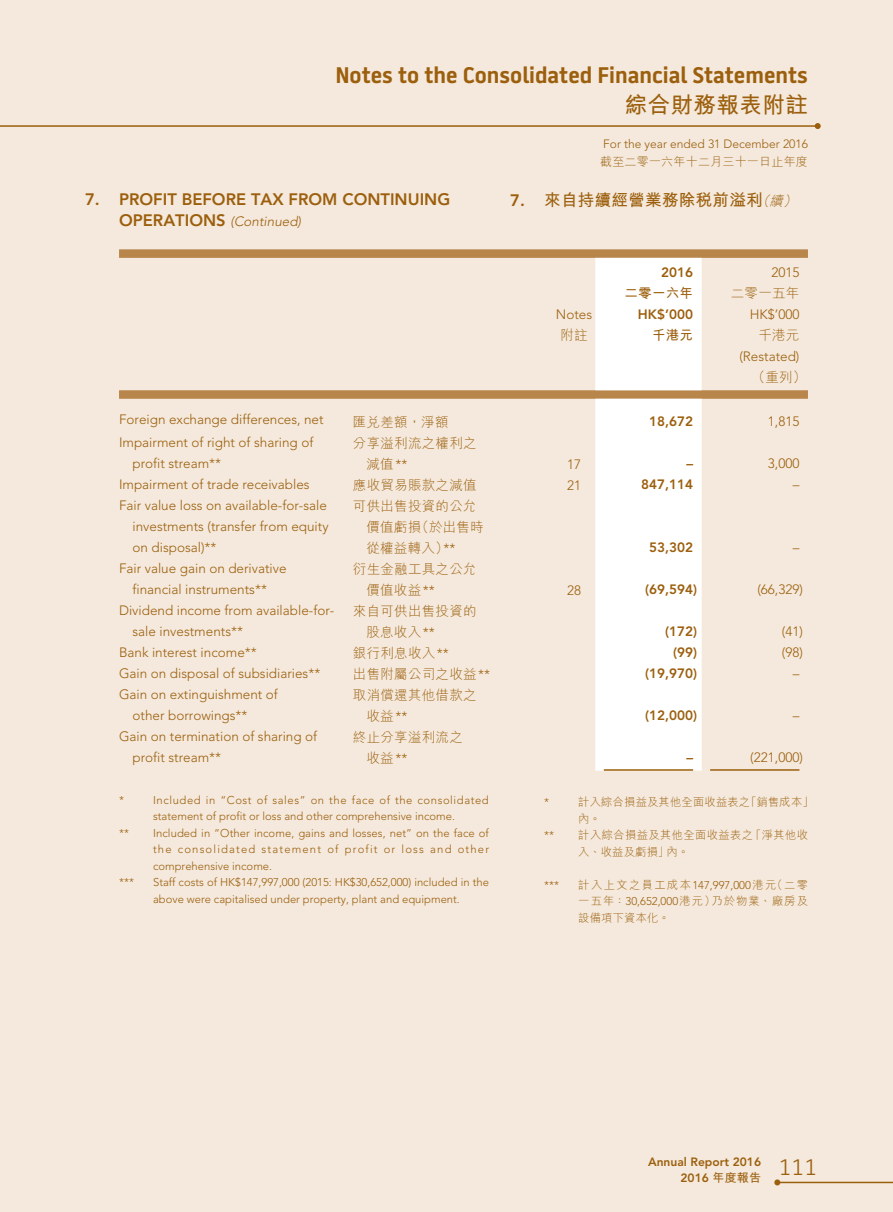
<style>
.page{position:relative;width:893px;height:1212px;background:#f4e9dc}
.page>*{position:absolute;margin:0;border:0;box-sizing:border-box;transform-origin:0 0}
.t1{font:700 22.5px "Battersea";color:#9c5f0d}
.t2{font:700 22.5px "M Hei HK";letter-spacing:.02em;color:#9c5f0d}
.t3{font:300 22.5px "Battersea";color:#9c5f0d}
._01_H1_E{font:800 16.5px "Avenir LT Std";color:#9c5f0d}
._001_H1_C{font:700 16.5px "M Hei HK";letter-spacing:.02em;color:#9c5f0d}
._50_Table_txt{font:300 13.5px "Avenir LT Std";color:#9c5f0d}
._000_txt_C{font:300 13.5px "M Hei HK";letter-spacing:.02em;color:#9c5f0d}
._50_Table_txt-2{font:800 13.5px "Avenir LT Std";color:#9c5f0d}
._01_H1_E-2{font:italic 300 13.5px "Avenir LT Std";color:#9c5f0d}
._000_txt_C-2{font:300 13.5px "Avenir LT Std";color:#9c5f0d}
._000_txt_C-3{font:700 13.5px "M Hei HK";letter-spacing:.02em;color:#9c5f0d}
.t4{font:300 12px "Avenir LT Std";color:#9c5f0d}
.t5{font:800 12px/16.2px "Avenir LT Std";color:#9c5f0d;text-align:right}
.t6{font:300 12px "M Hei HK";letter-spacing:.02em;color:#9c5f0d}
._06_Notes_E{font:300 11.25px/16.5px "Avenir LT Std";color:#9c5f0d}
._06_Notes_E-2{font:300 11.25px/16.5px "M Hei HK";letter-spacing:.04em;color:#9c5f0d}
._06_Notes_E-3{font:300 11.25px/16.5px "M Hei HK";letter-spacing:.02em;color:#9c5f0d}
.s1{font-weight:800;font-style:normal;font-size:16.5px}
.s2{font-family:"Avenir LT Std";font-weight:800}
.s3{font-weight:300;font-style:italic;font-size:13.5px}
.s4{font-family:"Avenir LT Std"}
.s5{font-family:"M Hei HK";font-weight:700}
</style>
<div class="page">
<hr style="left:0;top:125px;width:818px;height:2px;background:#9c5f0d">
<svg style="left:815px;top:123px;width:6px;height:6px"></svg>
<hr style="left:777px;top:1182px;width:116px;height:1px;background:#9c5f0d">
<svg style="left:774px;top:1179px;width:6px;height:6px"></svg>
<svg style="left:119px;top:249px;width:689px;height:150px"></svg>
<div style="left:595px;top:258px;width:107px;height:513px;background:#fff"></div>
<hr style="left:604px;top:769px;width:89px;height:2px;background:#9c5f0d">
<hr style="left:710px;top:769px;width:89px;height:2px;background:#9c5f0d">
<h1 class="t1" style="left:335px;top:61px;width:474px">Notes to the Consolidated Financial Statements</h1>
<h1 class="t2" style="left:625px;top:88px;width:185px">綜合財務報表附註</h1>
<p class="_01_H1_E" style="left:85px;top:190px;width:367px">7. PROFIT BEFORE TAX FROM CONTINUING</p>
<p class="_01_H1_E-2" style="left:119px;top:213px;width:184px"><span class="s1">OPERATIONS</span> (Continued)</p>
<p class="t4" style="left:603px;top:137px;width:206px">For the year ended 31 December 2016</p>
<p class="t6" style="left:600px;top:156px;width:209px">截至二零一六年十二月三十一日止年度</p>
<p class="_001_H1_C" style="left:510px;top:188px;width:291px"><span class="s2">7.</span> 來自持續經營業務除稅前溢利<span class="s3">（續）</span></p>
<p class="_50_Table_txt-2" style="left:661px;top:264px;width:33px">2016</p>
<p class="_50_Table_txt" style="left:771px;top:264px;width:30px">2015</p>
<p class="_000_txt_C-3" style="left:624px;top:283px;width:70px">二零一六年</p>
<p class="_000_txt_C" style="left:731px;top:286px;width:70px">二零一五年</p>
<p class="_000_txt_C-2" style="left:556px;top:307px;width:38px">Notes</p>
<p class="_50_Table_txt-2" style="left:638px;top:306px;width:57px">HK$’000</p>
<p class="_50_Table_txt" style="left:750px;top:306px;width:51px">HK$’000</p>
<p class="_000_txt_C" style="left:560px;top:328px;width:29px">附註</p>
<p class="_000_txt_C-3" style="left:652px;top:325px;width:43px">千港元</p>
<p class="_000_txt_C" style="left:758px;top:328px;width:43px">千港元</p>
<p class="_50_Table_txt" style="left:739px;top:348px;width:62px">(Restated)</p>
<p class="_000_txt_C" style="left:752px;top:370px;width:56px">（重列）</p>
<p class="_50_Table_txt" style="left:119px;top:412px;width:206px">Foreign exchange differences, net</p>
<p class="_000_txt_C" style="left:353px;top:415px;width:97px">匯兌差額，淨額</p>
<p class="_50_Table_txt-2" style="left:649px;top:413px;width:45px">18,672</p>
<p class="_50_Table_txt" style="left:768px;top:413px;width:33px">1,815</p>
<p class="_50_Table_txt" style="left:119px;top:434px;width:196px">Impairment of right of sharing of</p>
<p class="_50_Table_txt" style="left:133px;top:455px;width:90px">profit stream**</p>
<p class="_000_txt_C" style="left:353px;top:436px;width:125px">分享溢利流之權利之</p>
<p class="_000_txt_C" style="left:366px;top:457px;width:42px">減值<span class="s4">**</span></p>
<p class="_000_txt_C-2" style="left:567px;top:456px;width:16px">17</p>
<p class="_50_Table_txt-2" style="left:686px;top:455px;width:8px">–</p>
<p class="_50_Table_txt" style="left:768px;top:455px;width:33px">3,000</p>
<p class="_50_Table_txt" style="left:119px;top:476px;width:192px">Impairment of trade receivables</p>
<p class="_000_txt_C" style="left:353px;top:478px;width:125px">應收貿易賬款之減值</p>
<p class="_000_txt_C-2" style="left:567px;top:477px;width:16px">21</p>
<p class="_50_Table_txt-2" style="left:641px;top:476px;width:53px">847,114</p>
<p class="_50_Table_txt" style="left:793px;top:476px;width:8px">–</p>
<p class="_50_Table_txt" style="left:119px;top:497px;width:209px">Fair value loss on available-for-sale</p>
<p class="_50_Table_txt" style="left:133px;top:518px;width:198px">investments (transfer from equity</p>
<p class="_50_Table_txt" style="left:133px;top:539px;width:86px">on disposal)**</p>
<p class="_000_txt_C" style="left:353px;top:499px;width:125px">可供出售投資的公允</p>
<p class="_000_txt_C" style="left:366px;top:520px;width:119px">價值虧損（於出售時</p>
<p class="_000_txt_C" style="left:366px;top:541px;width:91px">從權益轉入）<span class="s4">**</span></p>
<p class="_50_Table_txt-2" style="left:649px;top:539px;width:45px">53,302</p>
<p class="_50_Table_txt" style="left:793px;top:539px;width:8px">–</p>
<p class="_50_Table_txt" style="left:119px;top:560px;width:169px">Fair value gain on derivative</p>
<p class="_50_Table_txt" style="left:133px;top:581px;width:136px">financial instruments**</p>
<p class="_50_Table_txt" style="left:119px;top:602px;width:217px">Dividend income from available-for-</p>
<p class="_50_Table_txt" style="left:133px;top:623px;width:112px">sale investments**</p>
<p class="_000_txt_C" style="left:353px;top:562px;width:125px">衍生金融工具之公允</p>
<p class="_000_txt_C" style="left:366px;top:583px;width:70px">價值收益<span class="s4">**</span></p>
<p class="_000_txt_C-2" style="left:567px;top:582px;width:16px">28</p>
<p class="_50_Table_txt-2" style="left:645px;top:581px;width:53px">(69,594)</p>
<p class="_50_Table_txt" style="left:757px;top:581px;width:47px">(66,329)</p>
<p class="_000_txt_C" style="left:353px;top:604px;width:125px">來自可供出售投資的</p>
<p class="_000_txt_C" style="left:366px;top:625px;width:70px">股息收入<span class="s4">**</span></p>
<p class="_50_Table_txt-2" style="left:665px;top:623px;width:33px">(172)</p>
<p class="_50_Table_txt" style="left:782px;top:623px;width:23px">(41)</p>
<p class="_50_Table_txt" style="left:119px;top:644px;width:139px">Bank interest income**</p>
<p class="_000_txt_C" style="left:353px;top:646px;width:98px">銀行利息收入<span class="s4">**</span></p>
<p class="_50_Table_txt-2" style="left:673px;top:644px;width:25px">(99)</p>
<p class="_50_Table_txt" style="left:782px;top:644px;width:23px">(98)</p>
<p class="_50_Table_txt" style="left:119px;top:665px;width:203px">Gain on disposal of subsidiaries**</p>
<p class="_000_txt_C" style="left:353px;top:667px;width:139px">出售附屬公司之收益<span class="s4">**</span></p>
<p class="_50_Table_txt-2" style="left:645px;top:665px;width:53px">(19,970)</p>
<p class="_50_Table_txt" style="left:793px;top:665px;width:8px">–</p>
<p class="_50_Table_txt" style="left:119px;top:686px;width:160px">Gain on extinguishment of</p>
<p class="_50_Table_txt" style="left:133px;top:707px;width:117px">other borrowings**</p>
<p class="_000_txt_C" style="left:353px;top:688px;width:125px">取消償還其他借款之</p>
<p class="_000_txt_C" style="left:366px;top:709px;width:42px">收益<span class="s4">**</span></p>
<p class="_50_Table_txt-2" style="left:645px;top:707px;width:53px">(12,000)</p>
<p class="_50_Table_txt" style="left:793px;top:707px;width:8px">–</p>
<p class="_50_Table_txt" style="left:119px;top:728px;width:200px">Gain on termination of sharing of</p>
<p class="_50_Table_txt" style="left:133px;top:749px;width:90px">profit stream**</p>
<p class="_000_txt_C" style="left:353px;top:730px;width:111px">終止分享溢利流之</p>
<p class="_000_txt_C" style="left:366px;top:751px;width:42px">收益<span class="s4">**</span></p>
<p class="_50_Table_txt-2" style="left:686px;top:749px;width:8px">–</p>
<p class="_50_Table_txt" style="left:750px;top:749px;width:54px">(221,000)</p>
<p class="_06_Notes_E" style="left:119px;top:791px;width:6px">*</p>
<p class="_06_Notes_E" style="left:153px;top:791px;width:337px">Included in “Cost of sales” on the face of the consolidated statement of profit or loss and other comprehensive income.</p>
<p class="_06_Notes_E" style="left:119px;top:824px;width:11px">**</p>
<p class="_06_Notes_E" style="left:153px;top:824px;width:337px;text-align:justify">Included in “Other income, gains and losses, net” on the face of the consolidated statement of profit or loss and other comprehensive income.</p>
<p class="_06_Notes_E" style="left:119px;top:874px;width:16px">***</p>
<p class="_06_Notes_E" style="left:153px;top:874px;width:337px">Staff costs of HK$147,997,000 (2015: HK$30,652,000) included in the above were capitalised under property, plant and equipment.</p>
<p class="_06_Notes_E" style="left:544px;top:794px;width:6px">*</p>
<p class="_06_Notes_E-3" style="left:578px;top:794px;width:237px">計入綜合損益及其他全面收益表之「銷售成本」內。</p>
<p class="_06_Notes_E" style="left:544px;top:827px;width:11px">**</p>
<p class="_06_Notes_E-2" style="left:578px;top:827px;width:231px">計入綜合損益及其他全面收益表之「淨其他收入、收益及虧損」內。</p>
<p class="_06_Notes_E" style="left:544px;top:876px;width:16px">***</p>
<p class="_06_Notes_E-2" style="left:578px;top:876px;width:231px;text-align:justify">計入上文之員工成本<span class="s4">147,997,000</span>港元（二零一五年：<span class="s4">30,652,000</span>港元）乃於物業、廠房及設備項下資本化。</p>
<p class="t5" style="left:648px;top:1154px;width:115px">Annual Report 2016<br>2016 <span class="s5">年度報告</span></p>
<h1 class="t3" style="left:779px;top:1153px;width:40px">111</h1>
</div>
